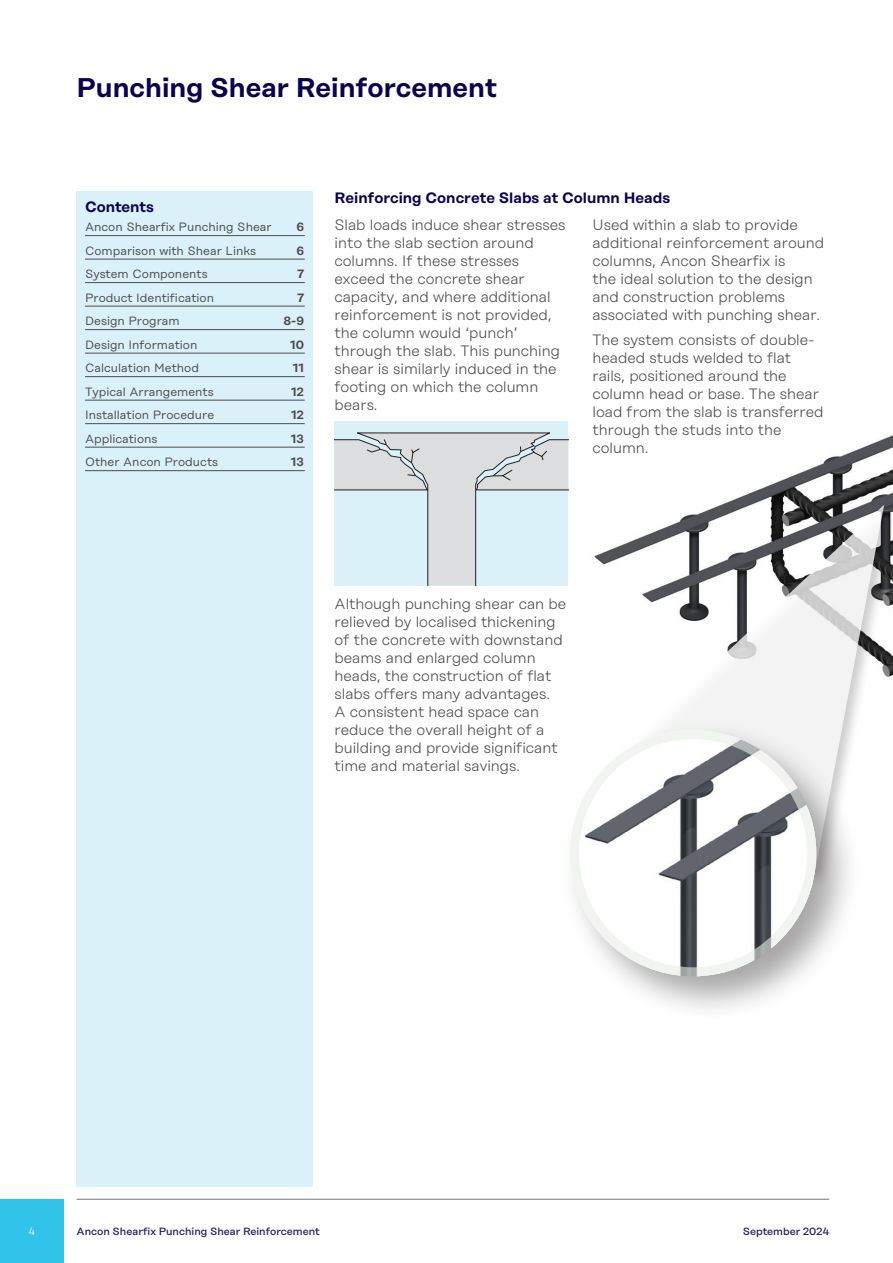
<style>
.page{position:relative;width:893px;height:1263px;background:#fff}
.page>*{position:absolute;margin:0;border:0;box-sizing:border-box;transform-origin:0 0}
.t1{font:600 27px "Rational Display";color:#0b034c}
.Heading_in_box{font:300 15px/18px "Rational Display";color:#4b4c4d}
.t2{font:600 15px "Rational Display";color:#0b034c}
.t3{font:12px "Rational Display";color:#4b4c4d}
.t4{font:600 12px "Rational Display";color:#4b4c4d}
.t5{font:500 10.5px "Rational Display";color:#27205e}
.t6{font:300 10.5px "Rational Display";color:#fff}
</style>
<div class="page">
<div style="left:0;top:1199px;width:64px;height:64px;background:#32c3e8"></div>
<img style="left:477px;top:435px;width:416px;height:764px">
<div style="left:334px;top:421px;width:234px;height:164px;background:#daf1f9"></div>
<svg style="left:334px;top:432px;width:234px;height:153px"></svg>
<div style="left:77px;top:191px;width:236px;height:995px;background:#daf1f9"></div>
<hr style="left:85px;top:235px;width:220px;height:1px;background:#4b4c4d">
<hr style="left:85px;top:259px;width:220px;height:1px;background:#4b4c4d">
<hr style="left:85px;top:282px;width:220px;height:1px;background:#4b4c4d">
<hr style="left:85px;top:306px;width:220px;height:1px;background:#4b4c4d">
<hr style="left:85px;top:329px;width:220px;height:1px;background:#4b4c4d">
<hr style="left:85px;top:353px;width:220px;height:1px;background:#4b4c4d">
<hr style="left:85px;top:376px;width:220px;height:1px;background:#4b4c4d">
<hr style="left:85px;top:400px;width:220px;height:1px;background:#4b4c4d">
<hr style="left:85px;top:423px;width:220px;height:1px;background:#4b4c4d">
<hr style="left:85px;top:447px;width:220px;height:1px;background:#4b4c4d">
<hr style="left:85px;top:470px;width:220px;height:1px;background:#4b4c4d">
<div style="left:596px;top:502px;width:297px;height:386px;background:#231f20;opacity:.23"></div>
<svg style="left:599px;top:505px;width:285px;height:368px"></svg>
<div style="left:560px;top:720px;width:302px;height:302px;background:#231f20;opacity:.4"></div>
<img style="left:570px;top:730px;width:246px;height:246px;border-radius:123px">
<div style="left:570px;top:730px;width:246px;height:246px;border:9px solid #e8ede8;border-radius:50%"></div>
<hr style="left:77px;top:1199px;width:752px;height:1px;background:#70757a">
<p class="t1" style="left:77px;top:72px;width:422px">Punching Shear Reinforcement</p>
<p class="t2" style="left:85px;top:198px;width:70px">Contents</p>
<p class="t3" style="left:85px;top:220px;width:188px">Ancon Shearfix Punching Shear</p>
<p class="t4" style="left:296px;top:220px;width:9px">6</p>
<p class="t3" style="left:85px;top:244px;width:173px">Comparison with Shear Links</p>
<p class="t4" style="left:296px;top:243px;width:9px">6</p>
<p class="t3" style="left:85px;top:267px;width:124px">System Components</p>
<p class="t4" style="left:297px;top:267px;width:9px">7</p>
<p class="t3" style="left:85px;top:291px;width:131px">Product Identification</p>
<p class="t4" style="left:297px;top:290px;width:9px">7</p>
<p class="t3" style="left:85px;top:314px;width:96px">Design Program</p>
<p class="t4" style="left:283px;top:314px;width:22px">8-9</p>
<p class="t3" style="left:85px;top:338px;width:114px">Design Information</p>
<p class="t4" style="left:290px;top:337px;width:16px">10</p>
<p class="t3" style="left:85px;top:361px;width:116px">Calculation Method</p>
<p class="t4" style="left:293px;top:361px;width:13px">11</p>
<p class="t3" style="left:85px;top:385px;width:130px">Typical Arrangements</p>
<p class="t4" style="left:291px;top:384px;width:14px">12</p>
<p class="t3" style="left:85px;top:408px;width:131px">Installation Procedure</p>
<p class="t4" style="left:291px;top:408px;width:14px">12</p>
<p class="t3" style="left:85px;top:432px;width:74px">Applications</p>
<p class="t4" style="left:291px;top:431px;width:15px">13</p>
<p class="t3" style="left:85px;top:455px;width:135px">Other Ancon Products</p>
<p class="t4" style="left:291px;top:455px;width:15px">13</p>
<p class="t2" style="left:334px;top:189px;width:337px">Reinforcing Concrete Slabs at Column Heads</p>
<p class="Heading_in_box" style="left:334px;top:216px;width:232px">Slab loads induce shear stresses into the slab section around columns. If these stresses exceed the concrete shear capacity, and where additional reinforcement is not provided, the column would ‘punch’ through the slab. This punching shear is similarly induced in the footing on which the column bears.</p>
<p class="Heading_in_box" style="left:592px;top:216px;width:233px">Used within a slab to provide additional reinforcement around columns, Ancon Shearfix is<br>the ideal solution to the design and construction problems associated with punching shear.</p>
<p class="Heading_in_box" style="left:592px;top:330px;width:233px">The system consists of double&shy;headed studs welded to flat rails, positioned around the column head or base. The shear load from the slab is transferred through the studs into the column.</p>
<p class="Heading_in_box" style="left:334px;top:595px;width:233px">Although punching shear can be relieved by localised thickening of the concrete with downstand beams and enlarged column heads, the construction of flat slabs offers many advantages.<br>A consistent head space can reduce the overall height of a building and provide significant time and material savings.</p>
<p class="t6" style="left:29px;top:1226px;width:8px">4</p>
<p class="t5" style="left:77px;top:1225px;width:245px">Ancon Shearfix Punching Shear Reinforcement</p>
<p class="t5" style="left:743px;top:1225px;width:88px">September 2024</p>
</div>
